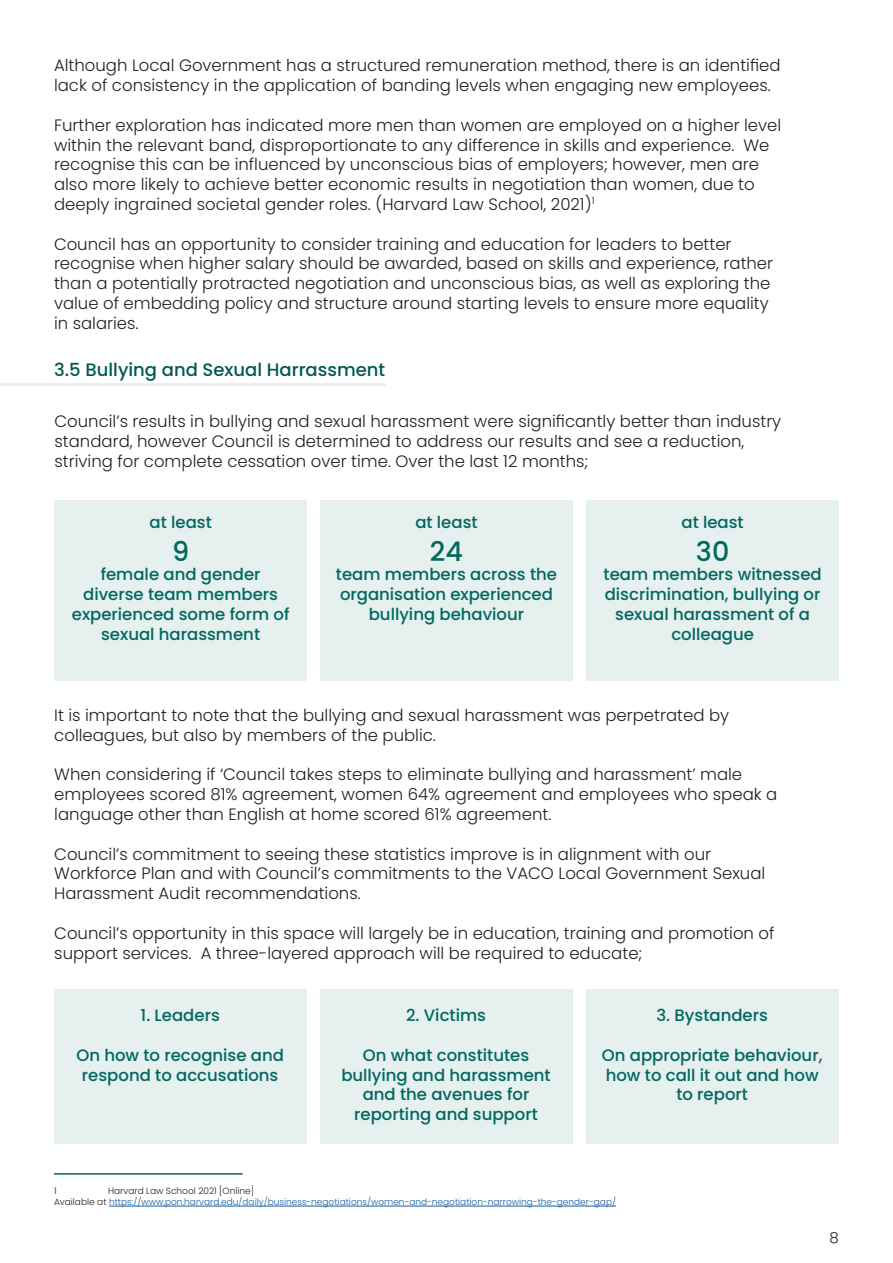
<style>
.page{position:relative;width:893px;height:1263px;background:#fff}
.page>*{position:absolute;margin:0;border:0;box-sizing:border-box;transform-origin:0 0}
.t1{font:500 27px "Poppins";color:#00685e}
.Subheading{font:500 18px "Poppins";color:#005b4f}
.t2{font:300 16.5px/19.8px "Poppins";color:#231f20}
.t3{font:500 16.5px/19.8px "Poppins";color:#00685e;text-align:center}
.t4{font:300 15px "Poppins";color:#231f20}
.Footnote{font:300 9px "Poppins";color:#175d9e}
.Footnote-2{font:300 9px "Poppins";color:#231f20}
.s1{color:#231f20}
</style>
<div class="page">
<hr style="left:0;top:383px;width:386px;height:3px;background:#e5f0ef">
<hr style="left:109px;top:1206px;width:507px;height:1px;background:#175d9e">
<hr style="left:54px;top:1173px;width:189px;height:1px;background:#00685e">
<div style="left:54px;top:500px;width:253px;height:180px;background:#e5f0ef"></div>
<div style="left:320px;top:500px;width:253px;height:180px;background:#e5f0ef"></div>
<div style="left:586px;top:500px;width:253px;height:180px;background:#e5f0ef"></div>
<div style="left:54px;top:989px;width:253px;height:154px;background:#e5f0ef"></div>
<div style="left:320px;top:989px;width:253px;height:154px;background:#e5f0ef"></div>
<div style="left:586px;top:989px;width:253px;height:154px;background:#e5f0ef"></div>
<p class="t2" style="left:54px;top:56px;width:728px">Although Local Government has a structured remuneration method, there is an identified lack of consistency in the application of banding levels when engaging new employees.</p>
<p class="t2" style="left:54px;top:115px;width:729px">Further exploration has indicated more men than women are employed on a higher level within the relevant band, disproportionate to any difference in skills and experience. We recognise this can be influenced by unconscious bias of employers; however, men are also more likely to achieve better economic results in negotiation than women, due to deeply ingrained societal gender roles. (Harvard Law School, 2021)<sup>1</sup></p>
<p class="t2" style="left:54px;top:234px;width:721px">Council has an opportunity to consider training and education for leaders to better recognise when higher salary should be awarded, based on skills and experience, rather than a potentially protracted negotiation and unconscious bias, as well as exploring the value of embedding policy and structure around starting levels to ensure more equality in salaries.</p>
<p class="Subheading" style="left:54px;top:359px;width:332px">3.5 Bullying and Sexual Harrassment</p>
<p class="t2" style="left:55px;top:411px;width:728px">Council’s results in bullying and sexual harassment were significantly better than industry standard, however Council is determined to address our results and see a reduction, striving for complete cessation over time. Over the last 12 months;</p>
<p class="t3" style="left:150px;top:513px;width:64px">at least</p>
<p class="t1" style="left:172px;top:535px;width:19px">9</p>
<p class="t3" style="left:72px;top:565px;width:219px">female and gender diverse team members experienced some form of sexual harassment</p>
<p class="t3" style="left:415px;top:513px;width:64px">at least</p>
<p class="t1" style="left:430px;top:535px;width:35px">24</p>
<p class="t3" style="left:336px;top:565px;width:223px">team members across the organisation experienced bullying behaviour</p>
<p class="t3" style="left:681px;top:513px;width:64px">at least</p>
<p class="t1" style="left:696px;top:535px;width:35px">30</p>
<p class="t3" style="left:603px;top:565px;width:220px">team members witnessed discrimination, bullying or sexual harassment of a colleague</p>
<p class="t2" style="left:54px;top:705px;width:676px">It is important to note that the bullying and sexual harassment was perpetrated by colleagues, but also by members of the public.</p>
<p class="t2" style="left:54px;top:765px;width:725px">When considering if ‘Council takes steps to eliminate bullying and harassment’ male employees scored 81% agreement, women 64% agreement and employees who speak a language other than English at home scored 61% agreement.</p>
<p class="t2" style="left:54px;top:844px;width:712px">Council’s commitment to seeing these statistics improve is in alignment with our<br>Workforce Plan and with Council’s commitments to the VACO Local Government Sexual<br>Harassment Audit recommendations.</p>
<p class="t2" style="left:54px;top:923px;width:722px">Council’s opportunity in this space will largely be in education, training and promotion of support services. A three-layered approach will be required to educate;</p>
<p class="t3" style="left:141px;top:1005px;width:81px">1. Leaders</p>
<p class="t3" style="left:76px;top:1045px;width:209px">On how to recognise and respond to accusations</p>
<p class="t3" style="left:406px;top:1005px;width:81px">2. Victims</p>
<p class="t3" style="left:341px;top:1045px;width:211px">On what constitutes bullying and harassment and the avenues for reporting and support</p>
<p class="t3" style="left:656px;top:1005px;width:113px">3. Bystanders</p>
<p class="t3" style="left:602px;top:1045px;width:222px">On appropriate behaviour, how to call it out and how to report</p>
<p class="Footnote-2" style="left:54px;top:1186px;width:4px">1</p>
<p class="Footnote-2" style="left:108px;top:1186px;width:148px">Harvard Law School 2021 [Online]</p>
<p class="Footnote" style="left:54px;top:1196px;width:563px"><span class="s1">Available at</span> https://www.pon.harvard.edu/daily/business-negotiations/women-and-negotiation-narrowing-the-gender-gap/</p>
<p class="t4" style="left:830px;top:1228px;width:11px">8</p>
</div>
